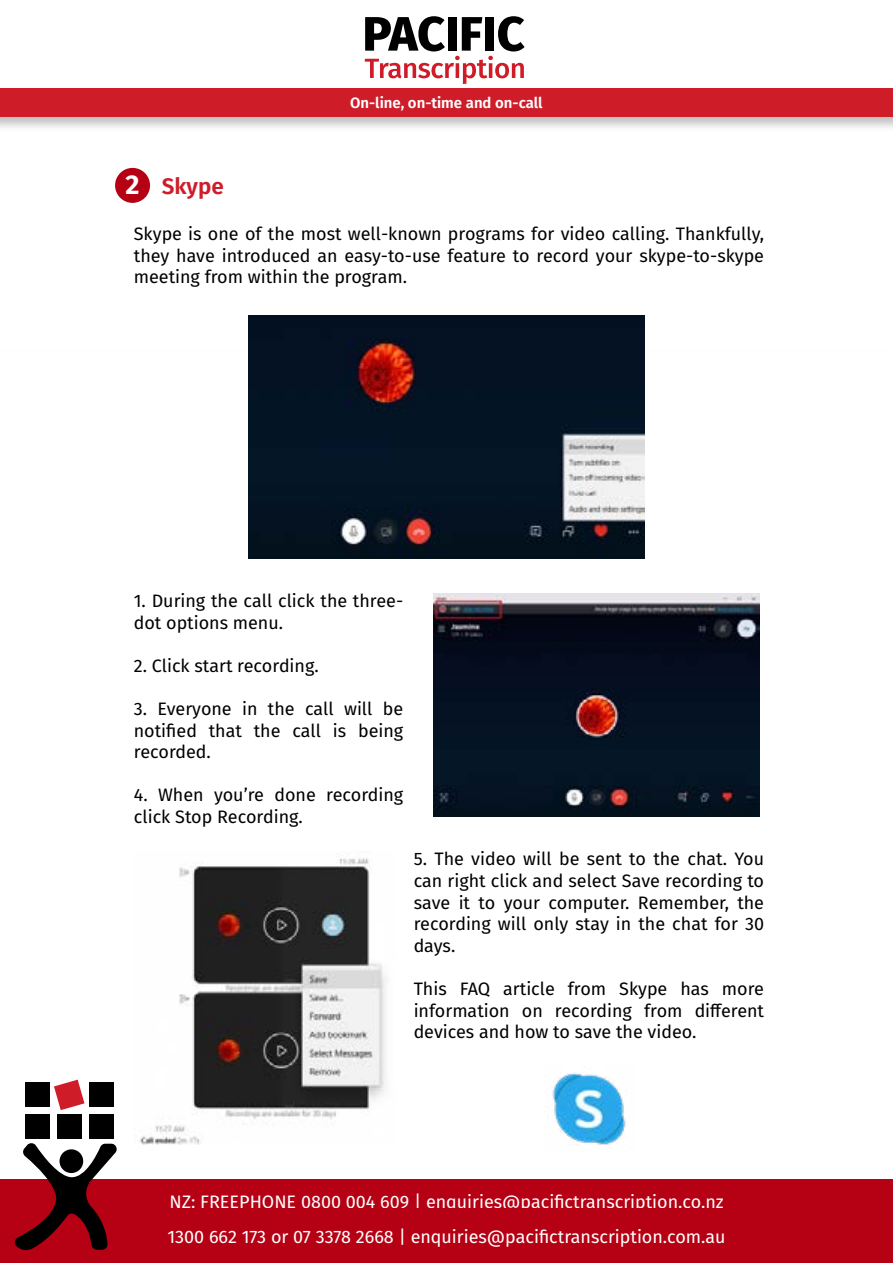
<style>
.page{position:relative;width:893px;height:1263px;background:#fff}
.page>*{position:absolute;margin:0;border:0;box-sizing:border-box;transform-origin:0 0}
.t1{font:700 27.15px "Fira Sans";color:#fff}
.t2{font:600 22.5px "Fira Sans";color:#cf1c29}
.t3{font:18px/21.6px "Fira Sans";color:#000;text-align:justify}
.t4{font:18px/34.7px "Fira Sans";color:#fff}
.t5{font:600 15px "Fira Sans";color:#fff}
</style>
<div class="page">
<div style="left:0;top:1179px;width:893px;height:41px;background:#b60014"></div>
<div style="left:0;top:1209px;width:893px;height:54px;background:#b60014"></div>
<svg style="left:14px;top:1143px;width:103px;height:108px"></svg>
<div style="left:60px;top:1149px;width:23px;height:24px;background:#000;border-radius:50%"></div>
<div style="left:25px;top:1082px;width:25px;height:25px;background:#000"></div>
<svg style="left:54px;top:1080px;width:30px;height:30px"></svg>
<div style="left:89px;top:1082px;width:25px;height:25px;background:#000"></div>
<div style="left:25px;top:1114px;width:25px;height:25px;background:#000"></div>
<div style="left:57px;top:1114px;width:25px;height:25px;background:#000"></div>
<div style="left:89px;top:1114px;width:25px;height:25px;background:#000"></div>
<div style="left:0;top:88px;width:893px;height:28px;background:#cf1c29"></div>
<svg style="left:365px;top:16px;width:160px;height:68px"></svg>
<div style="left:115px;top:168px;width:35px;height:35px;background:#b60014;border-radius:50%"></div>
<img style="left:248px;top:316px;width:397px;height:242px">
<img style="left:434px;top:593px;width:325px;height:224px">
<img style="left:139px;top:855px;width:248px;height:289px">
<img style="left:552px;top:1073px;width:74px;height:72px">
<p class="t5" style="left:350px;top:90px;width:194px">On-line, on-time and on-call</p>
<h1 class="t1" style="left:126px;top:162px;width:16px">2</h1>
<p class="t3" style="left:134px;top:222px;width:632px">Skype is one of the most well-known programs for video calling. Thankfully, they have introduced an easy-to-use feature to record your skype-to-skype meeting from within the program.</p>
<p class="t2" style="left:162px;top:167px;width:64px">Skype</p>
<p class="t3" style="left:134px;top:589px;width:271px">1. During the call click the three&shy;dot options menu.</p>
<p class="t3" style="left:134px;top:654px;width:186px">2. Click start recording.</p>
<p class="t3" style="left:134px;top:697px;width:271px">3. Everyone in the call will be notified that the call is being recorded.</p>
<p class="t3" style="left:134px;top:784px;width:271px">4. When you’re done recording click Stop Recording.</p>
<p class="t3" style="left:414px;top:848px;width:352px">5. The video will be sent to the chat. You can right click and select Save recording to save it to your computer. Remember, the recording will only stay in the chat for 30 days.</p>
<p class="t3" style="left:414px;top:977px;width:352px">This FAQ article from Skype has more information on recording from different devices and how to save the video.</p>
<p class="t4" style="left:167px;top:1184px;width:560px">NZ: FREEPHONE 0800 004 609 | enquiries@pacifictranscription.co.nz<br>1300 662 173 or 07 3378 2668 | enquiries@pacifictranscription.com.au</p>
</div>
